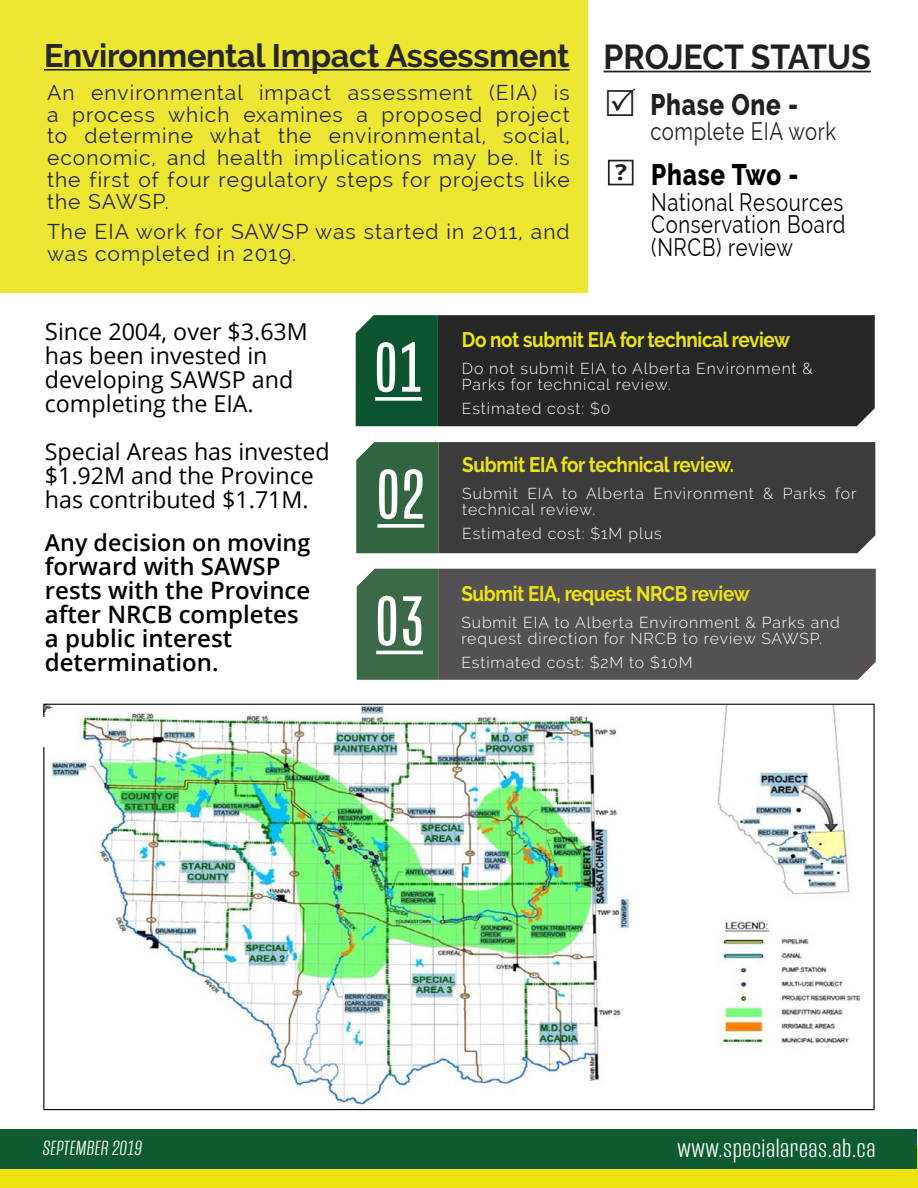
<style>
.page{position:relative;width:918px;height:1188px;background:#fff}
.page>*{position:absolute;margin:0;border:0;box-sizing:border-box;transform-origin:0 0}
.Text_7{font:72px "Mongoose";color:#fff}
.t1{font:700 34.5px "Raleway";letter-spacing:-.005em;color:#231f20;scale:.93 1}
.Text_8{font:700 32.4px "Raleway";letter-spacing:-.01em;color:#272727}
.t2{font:800 29.7px "Raleway";letter-spacing:.03em;color:#231f20;scale:.82 1}
.t3{font:800 29.7px "Raleway";letter-spacing:.03em;color:#000;scale:.82 1}
.Text{font:300 25.5px "Mongoose";letter-spacing:.02em;color:#fff;scale:1.11 1}
.t4{font:24.75px/22.5px "Raleway";letter-spacing:.03em;color:#000;text-align:justify;scale:.82 1}
.t5{font:24.75px "Raleway";letter-spacing:.03em;color:#231f20;scale:.82 1}
.t6{font:600 24px/24px "Open Sans";color:#000}
.t7{font:23.25px/24px "Open Sans";color:#000}
.t8{font:600 23.25px "Open Sans";color:#000}
.t9{font:700 22.05px "Open Sans";color:#231f20;scale:1.13 1}
.t10{font:21px/21.8px "Raleway";letter-spacing:.05em;color:#272727;text-align:justify}
.Text-2{font:700 21px "Raleway";letter-spacing:-.02em;color:#ede511;scale:.9 1}
.Text-3{font:300 21px "Mongoose";color:#fff;scale:1.11 1}
.Text-4{font:300 15.75px/16.5px "Raleway";letter-spacing:.06em;color:#fff}
.s1{font-size:24px}
</style>
<div class="page">
<hr style="left:603px;top:71px;width:268px;height:1px;background:#231f20">
<div style="left:608px;top:160px;width:26px;height:25px;border:2px solid #231f20"></div>
<div style="left:0;top:1145px;width:918px;height:43px;background:#ede311"></div>
<div style="left:1px;top:1130px;width:916px;height:39px;background:#0e5b32"></div>
<img style="left:45px;top:706px;width:816px;height:400px">
<div style="left:439px;top:569px;width:437px;height:111px;background:#555152"></div>
<div style="left:357px;top:569px;width:82px;height:111px;background:#3c6948"></div>
<div style="left:438px;top:442px;width:437px;height:111px;background:#3d3b3c"></div>
<div style="left:356px;top:442px;width:82px;height:111px;background:#316441"></div>
<svg style="left:377px;top:524px;width:47px;height:4px"></svg>
<hr style="left:376px;top:651px;width:47px;height:3px;background:#fff">
<div style="left:438px;top:315px;width:437px;height:111px;background:#272727"></div>
<div style="left:356px;top:315px;width:82px;height:111px;background:#0b542f"></div>
<svg style="left:375px;top:397px;width:47px;height:4px"></svg>
<div style="left:0;top:0;width:587px;height:292px;background:#ede734"></div>
<hr style="left:44px;top:69px;width:526px;height:2px;background:#272727">
<div style="left:43px;top:717px;width:26px;height:29px;background:#fff"></div>
<p class="Text_8" style="left:44px;top:37px;width:527px">Environmental Impact Assessment</p>
<p class="t10" style="left:47px;top:81px;width:524px">An environmental impact assessment (EIA) is a process which examines a proposed project to determine what the environmental, social, economic, and health implications may be. It is the first of four regulatory steps for projects like the SAWSP.</p>
<p class="t10" style="left:47px;top:221px;width:524px">The EIA work for SAWSP was started in 2011, and was completed in 2019.</p>
<p class="t1" style="left:603px;top:37px;width:289px">PROJECT STATUS</p>
<p class="t2" style="left:650px;top:88px;width:182px">Phase One -</p>
<p class="t5" style="left:650px;top:117px;width:228px">complete EIA work</p>
<p class="t3" style="left:651px;top:158px;width:181px">Phase Two -</p>
<p class="t4" style="left:651px;top:191px;width:238px">National Resources Conservation Board (NRCB) review</p>
<p class="t9" style="left:615px;top:157px;width:12px">?</p>
<p class="t7" style="left:45px;top:319px;width:265px"><span class="s1">S</span>ince 2004, over $3.63M has been invested in developing SAWSP and completing the EIA.</p>
<p class="t7" style="left:45px;top:439px;width:286px">Special Areas has invested $1.92M and the Province has contributed $1.71M.</p>
<p class="t8" style="left:45px;top:527px;width:267px">Any decision on moving</p>
<p class="t6" style="left:45px;top:554px;width:267px">forward with SAWSP rests with the Province after NRCB completes a public interest determination.</p>
<p class="Text_7" style="left:375px;top:327px;width:48px">01</p>
<p class="Text_7" style="left:377px;top:454px;width:48px">02</p>
<p class="Text_7" style="left:376px;top:580px;width:48px">03</p>
<p class="Text-2" style="left:462px;top:328px;width:366px">Do not submit EIA for technical review</p>
<p class="Text-4" style="left:462px;top:360px;width:353px">Do not submit EIA to Alberta Environment &amp;<br>Parks for technical review.</p>
<p class="Text-4" style="left:462px;top:401px;width:150px">Estimated cost: $0</p>
<p class="Text-2" style="left:462px;top:453px;width:304px">Submit EIA for technical review.</p>
<p class="Text-4" style="left:462px;top:485px;width:396px">Submit EIA to Alberta Environment &amp; Parks for technical review.</p>
<p class="Text-4" style="left:462px;top:525px;width:201px">Estimated cost: $1M plus</p>
<p class="Text-2" style="left:461px;top:582px;width:322px">Submit EIA, request NRCB review</p>
<p class="Text-4" style="left:461px;top:614px;width:380px">Submit EIA to Alberta Environment &amp; Parks and request direction for NRCB to review SAWSP.</p>
<p class="Text-4" style="left:461px;top:654px;width:233px">Estimated cost: $2M to $10M</p>
<p class="Text-3" style="left:42px;top:1136px;width:94px">SEPTEMBER 2019</p>
<p class="Text" style="left:678px;top:1134px;width:180px">www.specialareas.ab.ca</p>
</div>
